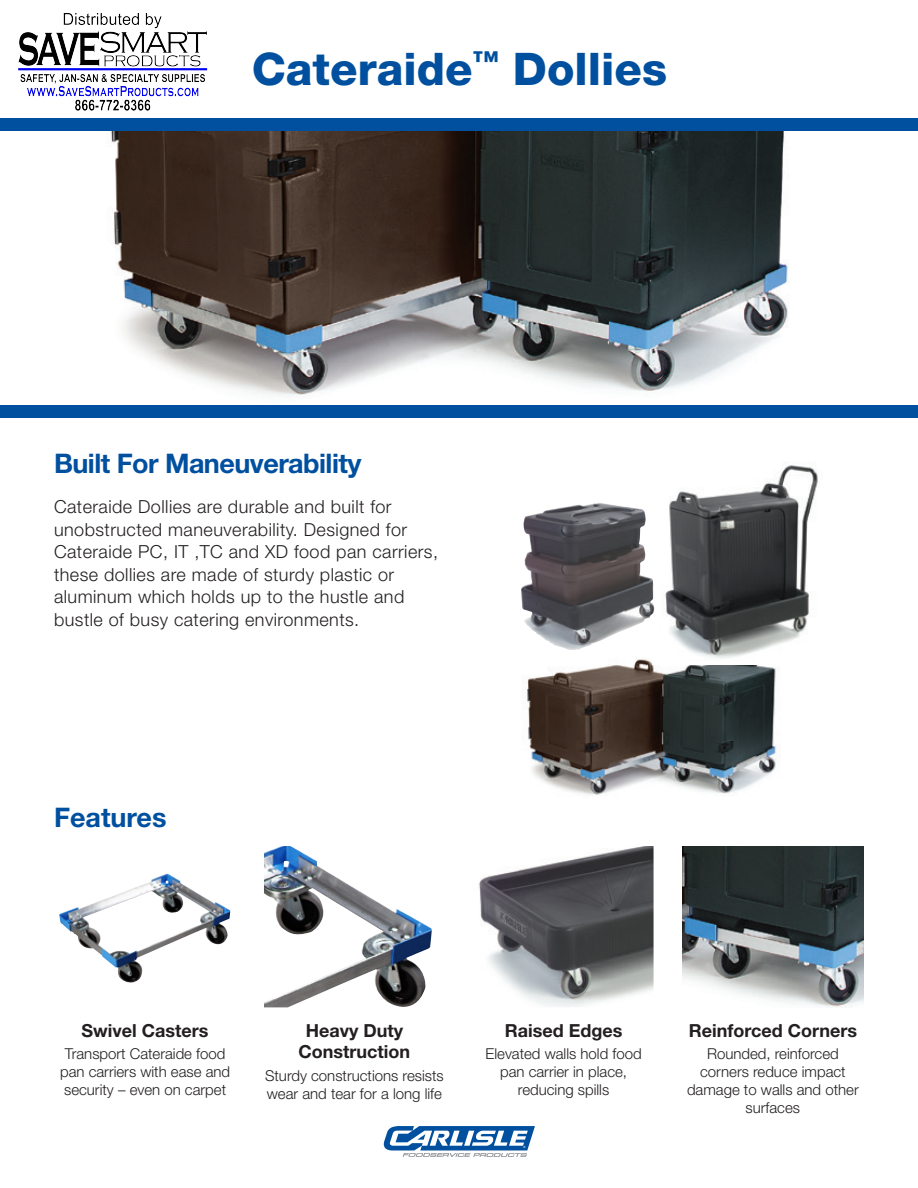
<style>
.page{position:relative;width:918px;height:1188px;background:#fff}
.page>*{position:absolute;margin:0;border:0;box-sizing:border-box;transform-origin:0 0}
.t1{font:800 45px "Helvetica Neue LT Std";color:#01509f}
.t2{font:700 27px "Helvetica Neue LT Std";letter-spacing:-.02em;color:#01509f}
.t3{font:700 27px "Helvetica Neue LT Std";color:#01509f}
.t4{font:300 18px/22.5px "Helvetica Neue LT Std";letter-spacing:.025em;color:#231f20}
.t5{font:700 18px/21.6px "Helvetica Neue LT Std";color:#231f20;text-align:center}
.t6{font:300 15px/18px "Helvetica Neue LT Std";color:#231f20;text-align:center}
</style>
<div class="page">
<img style="left:90px;top:130px;width:720px;height:266px">
<svg style="left:383px;top:1126px;width:152px;height:31px"></svg>
<div style="left:0;top:405px;width:918px;height:13px;background:#01509f"></div>
<div style="left:0;top:118px;width:918px;height:12px;background:#01509f"></div>
<img style="left:682px;top:846px;width:181px;height:161px">
<img style="left:478px;top:846px;width:176px;height:161px">
<img style="left:264px;top:846px;width:168px;height:161px">
<img style="left:59px;top:873px;width:172px;height:110px">
<img style="left:525px;top:659px;width:251px;height:137px">
<img style="left:653px;top:465px;width:165px;height:199px">
<img style="left:521px;top:503px;width:133px;height:147px">
<img style="left:18px;top:13px;width:190px;height:98px">
<h1 class="t1" style="left:252px;top:43px;width:417px">Cateraide<sup>™</sup> Dollies</h1>
<h2 class="t2" style="left:54px;top:447px;width:309px">Built For Maneuverability</h2>
<p class="t4" style="left:54px;top:495px;width:386px">Cateraide Dollies are durable and built for unobstructed maneuverability. Designed for Cateraide PC, IT ,TC and XD food pan carriers, these dollies are made of sturdy plastic or aluminum which holds up to the hustle and bustle of busy catering environments.</p>
<h2 class="t3" style="left:54px;top:801px;width:114px">Features</h2>
<p class="t5" style="left:82px;top:1019px;width:128px">Swivel Casters</p>
<p class="t6" style="left:60px;top:1044px;width:172px">Transport Cateraide food pan carriers with ease and security – even on carpet</p>
<p class="t5" style="left:299px;top:1019px;width:113px">Heavy Duty<br>Construction</p>
<p class="t6" style="left:265px;top:1066px;width:180px;text-align:left">Sturdy constructions resists wear and tear for a long life</p>
<p class="t5" style="left:505px;top:1019px;width:119px">Raised Edges</p>
<p class="t6" style="left:486px;top:1044px;width:158px">Elevated walls hold food pan carrier in place, reducing spills</p>
<p class="t5" style="left:689px;top:1019px;width:170px">Reinforced Corners</p>
<p class="t6" style="left:687px;top:1044px;width:173px">Rounded, reinforced corners reduce impact damage to walls and other surfaces</p>
</div>
